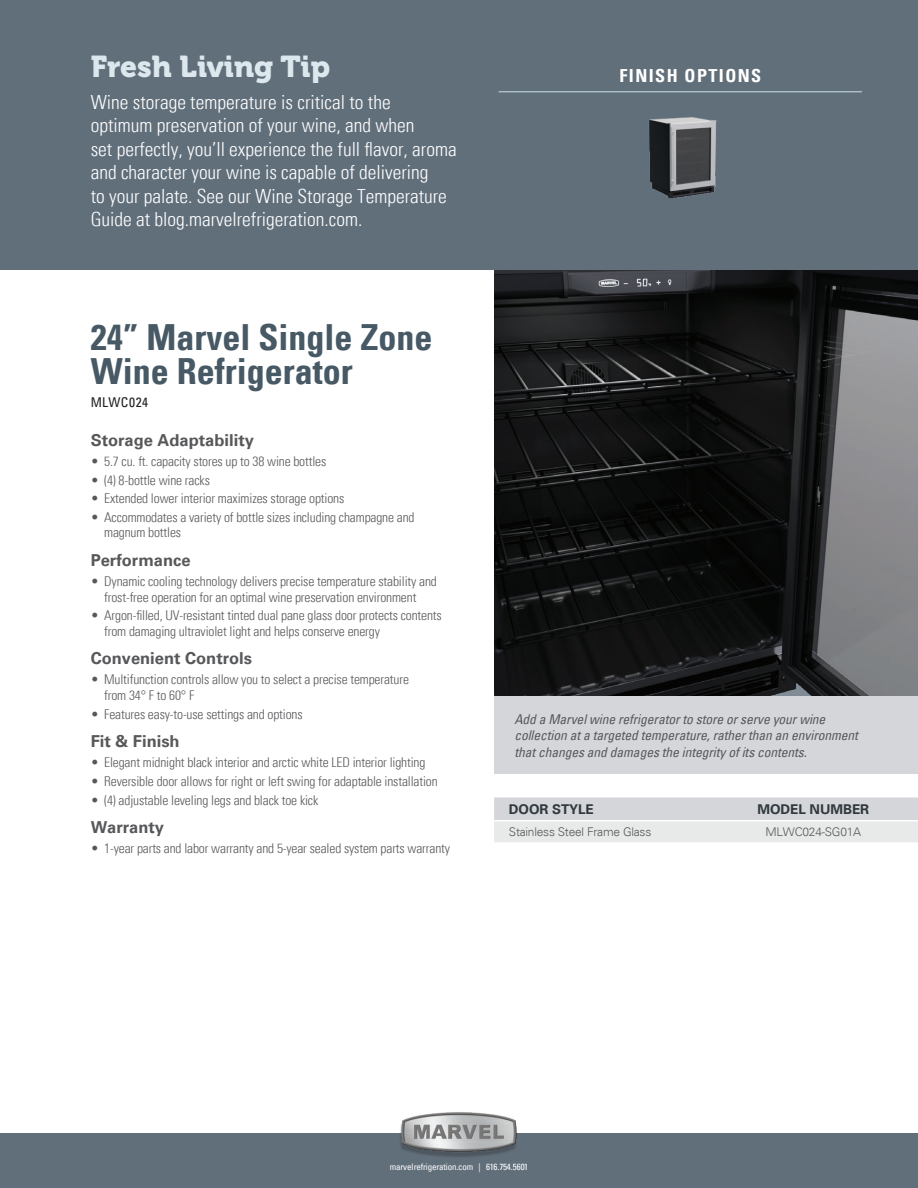
<style>
.page{position:relative;width:918px;height:1188px;background:#fff}
.page>*{position:absolute;margin:0;border:0;box-sizing:border-box;transform-origin:0 0}
.t1{font:700 condensed 36px/34.5px "Univers";color:#465965}
.t2{font:30px "Museo 900";color:#dce8ed}
.t3{font:300 condensed 19.5px/23.4px "Univers";color:#fff}
.t4{font:700 condensed 18px "Univers";letter-spacing:.08em;color:#fff}
.t5{font:700 16.5px "Univers";color:#57585a}
.t6{font:300 condensed 13.5px/15.5px "Univers";letter-spacing:-.01em;color:#57585a}
.t7{font:italic condensed 13.5px/16.2px "Univers";letter-spacing:-.005em;color:#57585a}
.t8{font:700 13.5px "Univers";letter-spacing:-.005em;color:#2f393e}
.t9{font:condensed 13.5px "Univers";letter-spacing:.035em;color:#231f20}
.t10{font:300 12px "Univers";letter-spacing:-.02em;color:#57585a}
.t11{font:condensed 9px "Univers";letter-spacing:-.02em;color:#fff}
</style>
<div class="page">
<div style="left:0;top:0;width:918px;height:270px;background:#616f7b"></div>
<div style="left:0;top:1133px;width:918px;height:55px;background:#616f7b"></div>
<img style="left:494px;top:270px;width:424px;height:427px">
<img style="left:400px;top:1112px;width:117px;height:45px">
<hr style="left:499px;top:91px;width:363px;height:1px;background:#bdd3dd">
<svg style="left:494px;top:797px;width:424px;height:45px;background:#dee0e1"></svg>
<hr style="left:494px;top:820px;width:215px;height:1px;background:#fff">
<hr style="left:709px;top:820px;width:209px;height:1px;background:#fff">
<div style="left:494px;top:697px;width:424px;height:77px;background:#d5d6d9"></div>
<img style="left:649px;top:117px;width:68px;height:82px">
<h2 class="t2" style="left:91px;top:49px;width:241px">Fresh Living Tip</h2>
<p class="t3" style="left:91px;top:92px;width:367px">Wine storage temperature is critical to the optimum preservation of your wine, and when<br>set perfectly, you’ll experience the full flavor, aroma and character your wine is capable of delivering<br>to your palate. See our Wine Storage Temperature Guide at blog.marvelrefrigeration.com.</p>
<h1 class="t1" style="left:91px;top:323px;width:343px">24” Marvel Single Zone<br>Wine Refrigerator</h1>
<p class="t9" style="left:91px;top:397px;width:59px">MLWC024</p>
<p class="t5" style="left:91px;top:433px;width:165px">Storage Adaptability</p>
<p class="t6" style="left:91px;top:454px;width:237px">• 5.7 cu. ft. capacity stores up to 38 wine bottles</p>
<p class="t6" style="left:91px;top:473px;width:121px">• (4) 8-bottle wine racks</p>
<p class="t6" style="left:91px;top:492px;width:255px">• Extended lower interior maximizes storage options</p>
<p class="t6" style="left:104px;top:511px;width:312px;text-indent:-13px">• Accommodates a variety of bottle sizes including champagne and magnum bottles</p>
<p class="t5" style="left:91px;top:553px;width:101px">Performance</p>
<p class="t6" style="left:91px;top:575px;width:348px;text-align:center">• Dynamic cooling technology delivers precise temperature stability and frost-free operation for an optimal wine preservation environment</p>
<p class="t6" style="left:104px;top:609px;width:339px;text-indent:-13px">• Argon-filled, UV-resistant tinted dual pane glass door protects contents from damaging ultraviolet light and helps conserve energy</p>
<p class="t5" style="left:91px;top:652px;width:163px">Convenient Controls</p>
<p class="t6" style="left:104px;top:673px;width:306px;text-indent:-13px">• Multifunction controls allow you to select a precise temperature from 34° F to 60° F</p>
<p class="t6" style="left:91px;top:707px;width:214px">• Features easy-to-use settings and options</p>
<p class="t5" style="left:91px;top:735px;width:90px">Fit &amp; Finish</p>
<p class="t6" style="left:91px;top:756px;width:336px">• Elegant midnight black interior and arctic white LED interior lighting</p>
<p class="t6" style="left:91px;top:774px;width:349px">• Reversible door allows for right or left swing for adaptable installation</p>
<p class="t6" style="left:91px;top:793px;width:229px">• (4) adjustable leveling legs and black toe kick</p>
<p class="t5" style="left:91px;top:821px;width:75px">Warranty</p>
<p class="t6" style="left:91px;top:842px;width:361px">• 1-year parts and labor warranty and 5-year sealed system parts warranty</p>
<h3 class="t4" style="left:620px;top:68px;width:143px">FINISH OPTIONS</h3>
<p class="t7" style="left:514px;top:713px;width:345px">Add a Marvel wine refrigerator to store or serve your wine collection at a targeted temperature, rather than an environment that changes and damages the integrity of its contents.</p>
<p class="t8" style="left:509px;top:804px;width:86px">DOOR STYLE</p>
<p class="t8" style="left:757px;top:804px;width:113px">MODEL NUMBER</p>
<p class="t10" style="left:509px;top:827px;width:144px">Stainless Steel Frame Glass</p>
<p class="t10" style="left:765px;top:827px;width:97px">MLWC024-SG01A</p>
<p class="t11" style="left:390px;top:1163px;width:140px">marvelrefrigeration.com | 616.754.5601</p>
</div>
